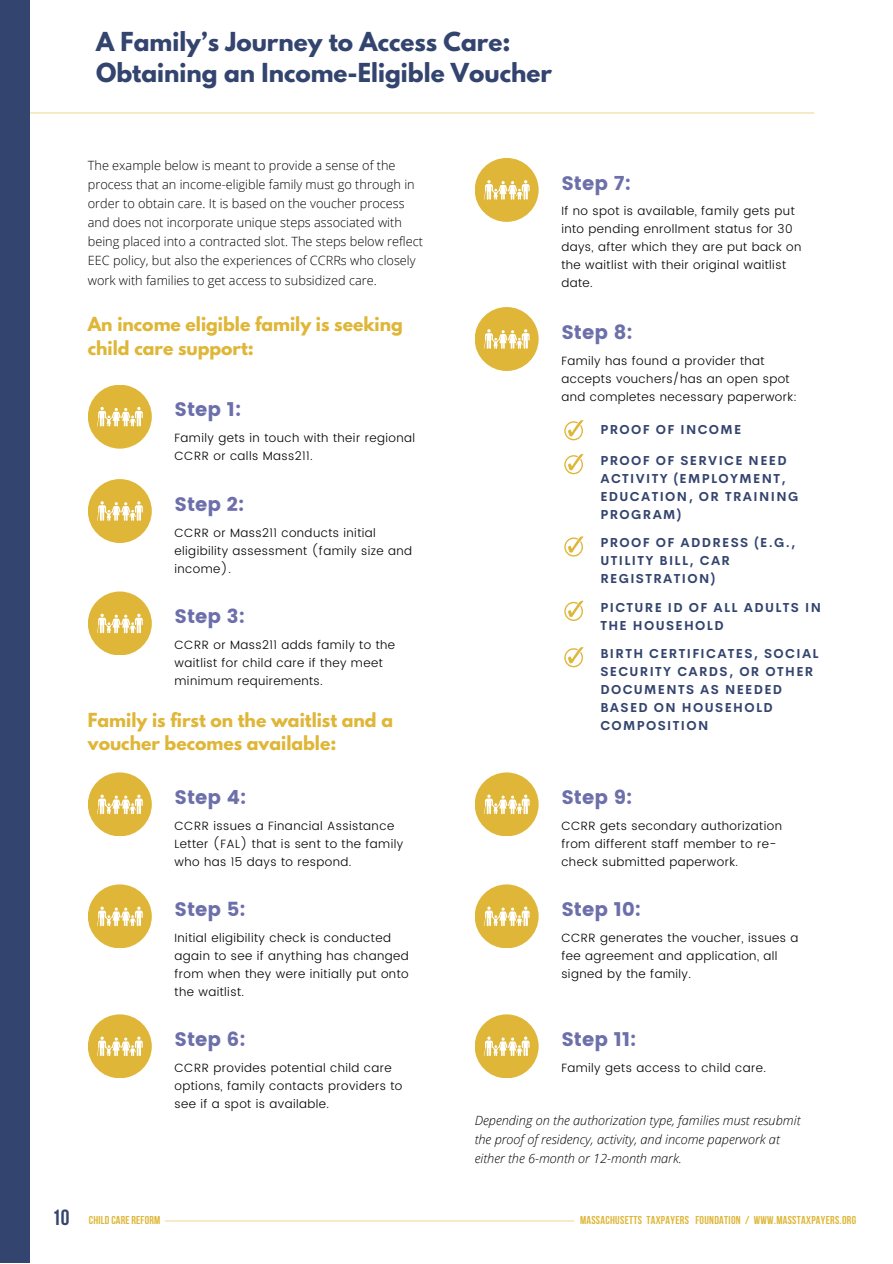
<style>
.page{position:relative;width:893px;height:1264px;background:#fff}
.page>*{position:absolute;margin:0;border:0;box-sizing:border-box;transform-origin:0 0}
.t1{font:700 23.1px/31.5px "League Spartan";color:#33446e}
.t2{font:19.5px "Poppins";color:#6d6faa}
.t3{font:700 17.25px/23.5px "League Spartan";color:#dfb637}
.t4{font:300 12.75px/19px "Open Sans";color:#000}
.t5{font:700 12.75px/18px "Cerebri Sans";letter-spacing:.11em;color:#33446e}
.t6{font:italic 300 12.75px/19px "Open Sans";color:#000}
.t7{font:300 12px/18px "Poppins";letter-spacing:.035em;color:#000}
.t8{font:700 11.4px "Bebas Neue";letter-spacing:.025em;color:#dfb637}
.s1{font-size:21.9px;color:#33446e}
</style>
<div class="page">
<div style="left:88px;top:385px;width:64px;height:63px;background:#dfb637;border-radius:50%"></div>
<svg style="left:97px;top:407px;width:46px;height:19px"></svg>
<div style="left:88px;top:479px;width:64px;height:64px;background:#dfb637;border-radius:50%"></div>
<svg style="left:97px;top:501px;width:46px;height:20px"></svg>
<div style="left:88px;top:591px;width:64px;height:64px;background:#dfb637;border-radius:50%"></div>
<svg style="left:97px;top:613px;width:46px;height:20px"></svg>
<div style="left:88px;top:772px;width:64px;height:64px;background:#dfb637;border-radius:50%"></div>
<svg style="left:97px;top:794px;width:46px;height:20px"></svg>
<div style="left:88px;top:884px;width:64px;height:64px;background:#dfb637;border-radius:50%"></div>
<svg style="left:97px;top:906px;width:46px;height:20px"></svg>
<div style="left:88px;top:1014px;width:64px;height:64px;background:#dfb637;border-radius:50%"></div>
<svg style="left:97px;top:1036px;width:46px;height:20px"></svg>
<div style="left:474px;top:158px;width:64px;height:64px;background:#dfb637;border-radius:50%"></div>
<svg style="left:483px;top:180px;width:46px;height:20px"></svg>
<div style="left:474px;top:307px;width:64px;height:64px;background:#dfb637;border-radius:50%"></div>
<svg style="left:483px;top:329px;width:46px;height:20px"></svg>
<svg style="left:564px;top:420px;width:19px;height:20px"></svg>
<svg style="left:564px;top:454px;width:19px;height:20px"></svg>
<svg style="left:564px;top:536px;width:19px;height:20px"></svg>
<svg style="left:564px;top:600px;width:19px;height:21px"></svg>
<svg style="left:564px;top:647px;width:19px;height:20px"></svg>
<div style="left:474px;top:772px;width:64px;height:64px;background:#dfb637;border-radius:50%"></div>
<svg style="left:483px;top:794px;width:46px;height:20px"></svg>
<div style="left:474px;top:884px;width:64px;height:64px;background:#dfb637;border-radius:50%"></div>
<svg style="left:483px;top:906px;width:46px;height:20px"></svg>
<div style="left:474px;top:1014px;width:64px;height:64px;background:#dfb637;border-radius:50%"></div>
<svg style="left:483px;top:1036px;width:46px;height:20px"></svg>
<hr style="left:165px;top:1220px;width:409px;height:1px;background:#dfb637">
<hr style="left:0;top:112px;width:814px;height:1px;background:#dfb637">
<div style="left:0;top:0;width:30px;height:1262px;background:#33446e"></div>
<h1 class="t1" style="left:96px;top:28px;width:457px">A Family’s Journey to Access Care:<br>Obtaining an Income-Eligible Voucher</h1>
<p class="t4" style="left:88px;top:155px;width:337px">The example below is meant to provide a sense of the process that an income-eligible family must go through in order to obtain care. It is based on the voucher process and does not incorporate unique steps associated with being placed into a contracted slot. The steps below reflect EEC policy, but also the experiences of CCRRs who closely work with families to get access to subsidized care.</p>
<h3 class="t3" style="left:88px;top:315px;width:316px">An income eligible family is seeking child care support:</h3>
<h2 class="t2" style="left:174px;top:398px;width:68px">Step 1:</h2>
<p class="t7" style="left:174px;top:429px;width:242px">Family gets in touch with their regional<br>CCRR or calls Mass211.</p>
<h2 class="t2" style="left:174px;top:492px;width:71px">Step 2:</h2>
<p class="t7" style="left:174px;top:523px;width:239px">CCRR or Mass211 conducts initial eligibility assessment (family size and income).</p>
<h2 class="t2" style="left:174px;top:605px;width:72px">Step 3:</h2>
<p class="t7" style="left:174px;top:636px;width:222px">CCRR or Mass211 adds family to the waitlist for child care if they meet minimum requirements.</p>
<h3 class="t3" style="left:88px;top:710px;width:307px">Family is first on the waitlist and a voucher becomes available:</h3>
<h2 class="t2" style="left:174px;top:786px;width:73px">Step 4:</h2>
<p class="t7" style="left:174px;top:816px;width:230px">CCRR issues a Financial Assistance<br>Letter (FAL) that is sent to the family who has 15 days to respond.</p>
<h2 class="t2" style="left:174px;top:897px;width:73px">Step 5:</h2>
<p class="t7" style="left:174px;top:928px;width:236px">Initial eligibility check is conducted again to see if anything has changed from when they were initially put onto the waitlist.</p>
<h2 class="t2" style="left:174px;top:1027px;width:73px">Step 6:</h2>
<p class="t7" style="left:174px;top:1058px;width:229px">CCRR provides potential child care options, family contacts providers to see if a spot is available.</p>
<h2 class="t2" style="left:561px;top:171px;width:71px">Step 7:</h2>
<p class="t7" style="left:561px;top:202px;width:241px">If no spot is available, family gets put into pending enrollment status for 30 days, after which they are put back on the waitlist with their original waitlist date.</p>
<h2 class="t2" style="left:561px;top:320px;width:73px">Step 8:</h2>
<p class="t7" style="left:561px;top:351px;width:237px">Family has found a provider that accepts vouchers/has an open spot and completes necessary paperwork:</p>
<p class="t5" style="left:600px;top:420px;width:142px">PROOF OF INCOME</p>
<p class="t5" style="left:600px;top:451px;width:199px">PROOF OF SERVICE NEED<br>ACTIVITY (EMPLOYMENT,<br>EDUCATION, OR TRAINING<br>PROGRAM)</p>
<p class="t5" style="left:600px;top:534px;width:196px">PROOF OF ADDRESS (E.G.,<br>UTILITY BILL, CAR<br>REGISTRATION)</p>
<p class="t5" style="left:600px;top:598px;width:222px">PICTURE ID OF ALL ADULTS IN<br>THE HOUSEHOLD</p>
<p class="t5" style="left:600px;top:644px;width:220px">BIRTH CERTIFICATES, SOCIAL<br>SECURITY CARDS, OR OTHER<br>DOCUMENTS AS NEEDED<br>BASED ON HOUSEHOLD<br>COMPOSITION</p>
<h2 class="t2" style="left:561px;top:786px;width:73px">Step 9:</h2>
<p class="t7" style="left:561px;top:816px;width:222px">CCRR gets secondary authorization from different staff member to re&shy;check submitted paperwork.</p>
<h2 class="t2" style="left:561px;top:897px;width:81px">Step 10:</h2>
<p class="t7" style="left:561px;top:928px;width:238px">CCRR generates the voucher, issues a fee agreement and application, all signed by the family.</p>
<h2 class="t2" style="left:561px;top:1027px;width:77px">Step 11:</h2>
<p class="t7" style="left:561px;top:1058px;width:206px">Family gets access to child care.</p>
<p class="t6" style="left:474px;top:1110px;width:327px">Depending on the authorization type, families must resubmit the proof of residency, activity, and income paperwork at either the 6-month or 12-month mark.</p>
<p class="t8" style="left:52px;top:1215px;width:110px"><span class="s1">10</span> CHILD CARE REFORM</p>
<p class="t8" style="left:580px;top:1215px;width:277px">MASSACHUSETTS TAXPAYERS FOUNDATION / WWW.MASSTAXPAYERS.ORG</p>
</div>
